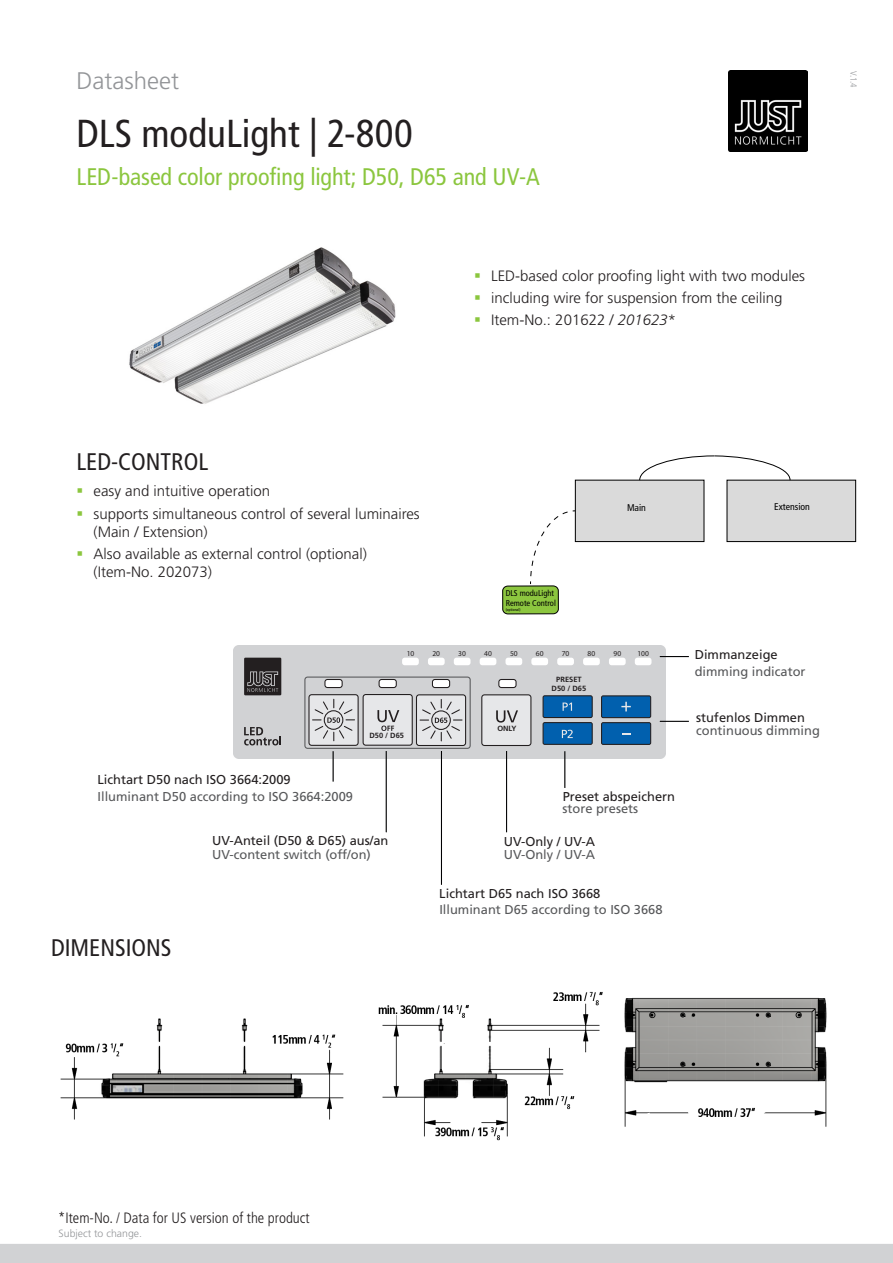
<style>
.page{position:relative;width:893px;height:1263px;background:#fff}
.page>*{position:absolute;margin:0;border:0;box-sizing:border-box;transform-origin:0 0}
.t1{font:condensed 39px "Frutiger LT Pro";color:#231f20}
.Headline_2{font:condensed 24px "Frutiger LT Pro";letter-spacing:-.005em;color:#8bc63e}
.Headline_2-2{font:condensed 24px "Frutiger LT Pro";color:#231f20}
.Aufzählung{font:condensed 24px "Frutiger LT Pro";color:#231f20}
.t2{font:300 24px "Frutiger LT Pro";color:#939598}
.t3{font:300 15px/18px "Frutiger LT Pro";color:#231f20}
.Aufzählung-2{font:300 condensed 15px "Frutiger LT Pro";color:#231f20}
.t4{font:12.9px/12.1px "Frutiger LT Pro";color:#231f20}
.t5{font:12.9px "Frutiger LT Pro";color:#57585a}
.t6{font:300 10.5px "Frutiger LT Pro";color:#939598}
.t7{font:condensed 9.75px "Frutiger LT Pro";color:#000}
.t8{font:300 condensed 9px "Frutiger LT Pro";color:#939598}
.t9{font:condensed 8.4px/10.2px "Frutiger LT Pro";color:#000}
.t10{font:700 7.5px/9px "Frutiger LT Pro";color:#231f20;text-align:center}
.t11{font:7.5px "Myriad Pro";letter-spacing:.005em;color:#231f20}
.t12{font:condensed 4.05px "Frutiger LT Pro";color:#000}
.s1{font-style:italic}
.s2{color:#57585a}
</style>
<div class="page">
<img style="left:729px;top:71px;width:79px;height:80px">
<div style="left:1px;top:1244px;width:891px;height:18px;background:#d1d2d4"></div>
<div style="left:0;top:1244px;width:893px;height:19px;border:2px solid #d1d2d4"></div>
<img style="left:129px;top:247px;width:267px;height:157px">
<div style="left:575px;top:480px;width:129px;height:62px;background:#dadada"></div>
<div style="left:575px;top:480px;width:129px;height:62px;border:1px solid #000"></div>
<div style="left:727px;top:480px;width:129px;height:62px;background:#dadada"></div>
<div style="left:727px;top:480px;width:129px;height:62px;border:1px solid #000"></div>
<div style="left:503px;top:586px;width:55px;height:28px;background:#8cc63f;border-radius:5px"></div>
<div style="left:502px;top:586px;width:57px;height:28px;border:1px solid #000;border-radius:5px"></div>
<svg style="left:639px;top:455px;width:151px;height:26px"></svg>
<svg style="left:530px;top:510px;width:46px;height:74px"></svg>
<div style="left:233px;top:645px;width:432px;height:113px;background:#d1d2d4;border-radius:6px"></div>
<div style="left:402px;top:658px;width:17px;height:7px;background:#fff;border-radius:3px"></div>
<div style="left:428px;top:658px;width:17px;height:7px;background:#fff;border-radius:3px"></div>
<div style="left:454px;top:658px;width:16px;height:7px;background:#fff;border-radius:3px"></div>
<div style="left:480px;top:658px;width:16px;height:7px;background:#fff;border-radius:3px"></div>
<div style="left:505px;top:658px;width:17px;height:7px;background:#fff;border-radius:3px"></div>
<div style="left:531px;top:658px;width:17px;height:7px;background:#fff;border-radius:3px"></div>
<div style="left:557px;top:658px;width:17px;height:7px;background:#fff;border-radius:3px"></div>
<div style="left:583px;top:658px;width:17px;height:7px;background:#fff;border-radius:3px"></div>
<div style="left:609px;top:658px;width:17px;height:7px;background:#fff;border-radius:3px"></div>
<div style="left:635px;top:658px;width:16px;height:7px;background:#fff;border-radius:3px"></div>
<svg style="left:601px;top:695px;width:50px;height:50px;background:#1b64a1"></svg>
<svg style="left:244px;top:658px;width:37px;height:37px"></svg>
<svg style="left:304px;top:676px;width:167px;height:73px"></svg>
<svg style="left:244px;top:727px;width:37px;height:18px"></svg>
<svg style="left:481px;top:694px;width:50px;height:52px;background:#d1d1d3"></svg>
<svg style="left:498px;top:679px;width:19px;height:9px"></svg>
<svg style="left:543px;top:695px;width:50px;height:50px;background:#1e66a3"></svg>
<svg style="left:660px;top:721px;width:29px;height:1px"></svg>
<hr style="left:564px;top:751px;width:1px;height:37px;background:#000001">
<hr style="left:441px;top:751px;width:1px;height:134px;background:#000001">
<svg style="left:660px;top:656px;width:29px;height:1px"></svg>
<hr style="left:386px;top:751px;width:1px;height:81px;background:#000001">
<hr style="left:333px;top:751px;width:1px;height:31px;background:#000001">
<hr style="left:506px;top:751px;width:1px;height:81px;background:#000001">
<img style="left:60px;top:991px;width:767px;height:150px">
<p class="t2" style="left:77px;top:67px;width:104px">Datasheet</p>
<p class="t1" style="left:77px;top:111px;width:338px">DLS moduLight | 2-800</p>
<p class="Headline_2" style="left:77px;top:162px;width:465px">LED-based color proofing light; D50, D65 and UV-A</p>
<p class="t3" style="left:491px;top:267px;width:315px">LED-based color proofing light with two modules</p>
<p class="t3" style="left:491px;top:289px;width:293px">including wire for suspension from the ceiling</p>
<p class="t3" style="left:491px;top:311px;width:187px">Item-No.: 201622 / <span class="s1">201623</span>*</p>
<p class="t8" style="left:859px;top:71px;width:18px;rotate:90deg">V.1.4</p>
<p class="Headline_2-2" style="left:77px;top:447px;width:133px">LED-CONTROL</p>
<p class="t3" style="left:94px;top:482px;width:178px">easy and intuitive operation</p>
<p class="t3" style="left:94px;top:504px;width:328px">supports simultaneous control of several luminaires (Main / Extension)</p>
<p class="t3" style="left:94px;top:545px;width:275px">Also available as external control (optional) (Item-No. 202073)</p>
<p class="t9" style="left:506px;top:588px;width:52px">DLS moduLight<br>Remote Control</p>
<p class="t12" style="left:506px;top:607px;width:16px">(optional)</p>
<p class="t7" style="left:627px;top:502px;width:21px">Main</p>
<p class="t7" style="left:774px;top:501px;width:37px">Extension</p>
<p class="t11" style="left:407px;top:649px;width:9px">10</p>
<p class="t11" style="left:432px;top:649px;width:9px">20</p>
<p class="t11" style="left:458px;top:649px;width:9px">30</p>
<p class="t11" style="left:484px;top:649px;width:9px">40</p>
<p class="t11" style="left:510px;top:649px;width:9px">50</p>
<p class="t11" style="left:536px;top:649px;width:9px">60</p>
<p class="t11" style="left:562px;top:649px;width:9px">70</p>
<p class="t11" style="left:587px;top:649px;width:9px">80</p>
<p class="t11" style="left:613px;top:649px;width:9px">90</p>
<p class="t11" style="left:637px;top:649px;width:13px">100</p>
<p class="t4" style="left:98px;top:774px;width:195px">Lichtart D50 nach ISO 3664:2009</p>
<p class="t5" style="left:98px;top:789px;width:257px">Illuminant D50 according to ISO 3664:2009</p>
<p class="t10" style="left:369px;top:731px;width:36px">D50 / D65</p>
<p class="t4" style="left:212px;top:834px;width:178px">UV-Anteil (D50 &amp; D65) aus/an</p>
<p class="Aufzählung" style="left:51px;top:933px;width:122px">DIMENSIONS</p>
<p class="t5" style="left:212px;top:847px;width:160px">UV-content switch (off/on)</p>
<p class="t10" style="left:497px;top:724px;width:21px">ONLY</p>
<p class="t10" style="left:552px;top:675px;width:36px">PRESET<br>D50 / D65</p>
<p class="t4" style="left:562px;top:790px;width:114px">Preset abspeichern <span class="s2">store presets</span></p>
<p class="t4" style="left:504px;top:835px;width:93px;line-height:12.9px">UV-Only / UV-A<br><span class="s2">UV-Only / UV-A</span></p>
<p class="t4" style="left:439px;top:887px;width:163px">Lichtart D65 nach ISO 3668</p>
<p class="t5" style="left:439px;top:902px;width:225px">Illuminant D65 according to ISO 3668</p>
<p class="t4" style="left:695px;top:649px;width:85px">Dimmanzeige</p>
<p class="t5" style="left:695px;top:664px;width:112px">dimming indicator</p>
<p class="t4" style="left:696px;top:712px;width:110px">stufenlos Dimmen</p>
<p class="t5" style="left:696px;top:723px;width:125px">continuous dimming</p>
<p class="Aufzählung-2" style="left:58px;top:1209px;width:253px">*Item-No. / Data for US version of the product</p>
<p class="t6" style="left:59px;top:1227px;width:85px">Subject to change.</p>
</div>
